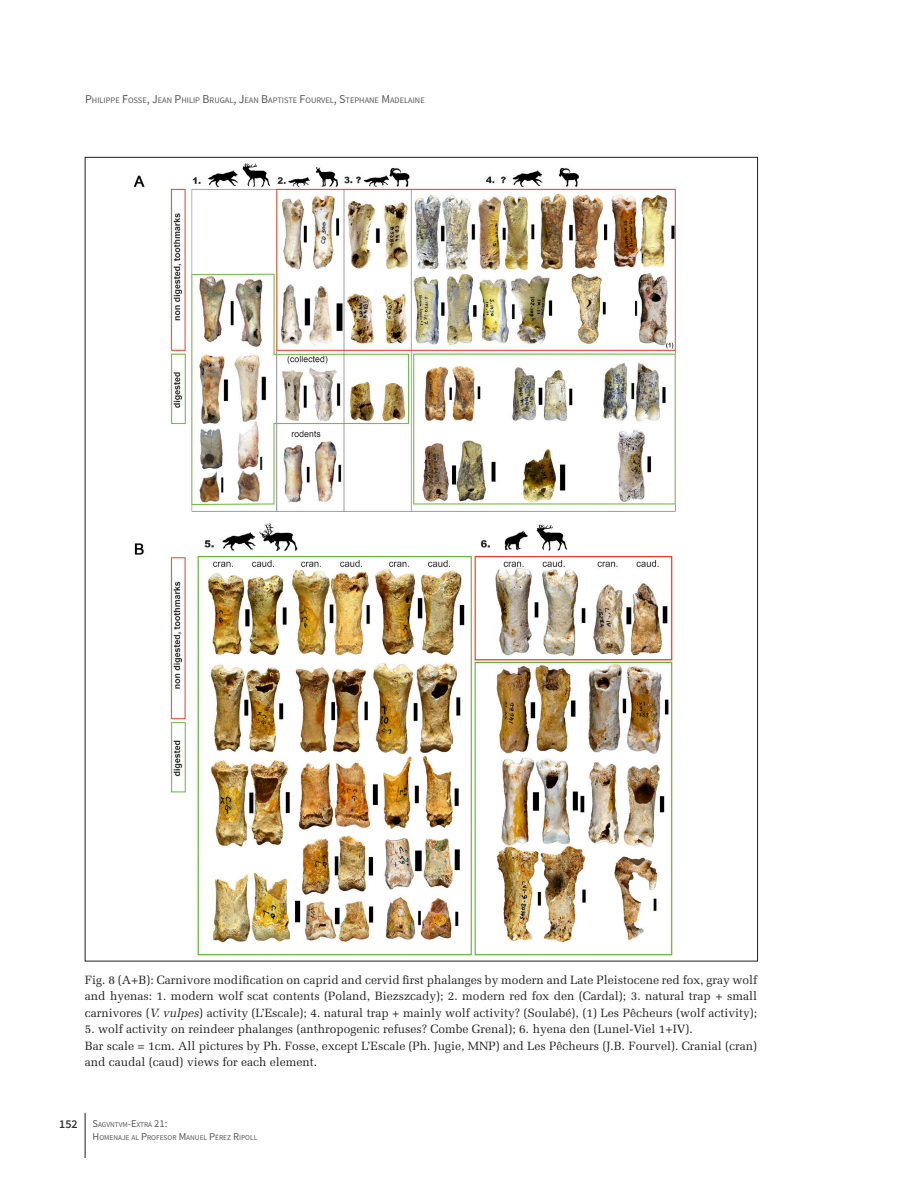
<style>
.page{position:relative;width:898px;height:1195px;background:#fff}
.page>*{position:absolute;margin:0;border:0;box-sizing:border-box;transform-origin:0 0}
.Bibliografia{font:12px/16.5px "Melior LT Std";color:#231f20;text-align:justify}
.t1{font:600 12px "Source Sans Pro";color:#333}
.t2{font:8.4px "Source Sans Pro";color:#57585a}
.t3{font:7.35px/12.6px "Source Sans Pro";color:#57585a}
.s1{font-size:12px}
.s2{font-style:italic}
.s3{font-size:10.5px}
</style>
<div class="page">
<hr style="left:85px;top:1113px;width:1px;height:45px;background:#231f20">
<img style="left:133px;top:164px;width:543px;height:792px">
<p class="t2" style="left:85px;top:95px;width:340px"><span class="s1">P</span>H ILIPPE <span class="s1">F</span>OSSE<span class="s1">, J</span> EAN <span class="s1">P</span>H ILIP <span class="s1">B</span>RUGAL<span class="s1">, J</span> EAN <span class="s1">B</span>APTISTE <span class="s1">F</span>OURVEL<span class="s1">, S</span>TEPHANE <span class="s1">M</span>ADELAINE</p>
<p class="Bibliografia" style="left:85px;top:971px;width:673px">Fig. 8 (A+B): Carnivore modification on caprid and cervid first phalanges by modern and Late Pleistocene red fox, gray wolf and hyenas: 1. modern wolf scat contents (Poland, Biezszcady); 2. modern red fox den (Cardal); 3. natural trap + small carnivores (<span class="s2">V. vulpes</span>) activity (L’Escale); 4. natural trap + mainly wolf activity? (Soulabé), (1) Les Pêcheurs (wolf activity);</p>
<p class="Bibliografia" style="left:85px;top:1021px;width:609px">5. wolf activity on reindeer phalanges (anthropogenic refuses? Combe Grenal); 6. hyena den (Lunel-Viel 1+IV).</p>
<p class="Bibliografia" style="left:85px;top:1037px;width:673px">Bar scale = 1cm. All pictures by Ph. Fosse, except L’Escale (Ph. Jugie, MNP) and Les Pêcheurs (J.B. Fourvel). Cranial (cran) and caudal (caud) views for each element.</p>
<p class="t1" style="left:59px;top:1116px;width:20px">152</p>
<p class="t3" style="left:92px;top:1119px;width:166px"><span class="s3">S</span>AGVNTVM<span class="s3">-E</span>XTRA <span class="s3">21:<br>H</span>OMENAJE AL <span class="s3">P</span>ROFESOR <span class="s3">M</span>ANUEL <span class="s3">P</span>ÉREZ <span class="s3">R</span>IPOLL</p>
</div>
